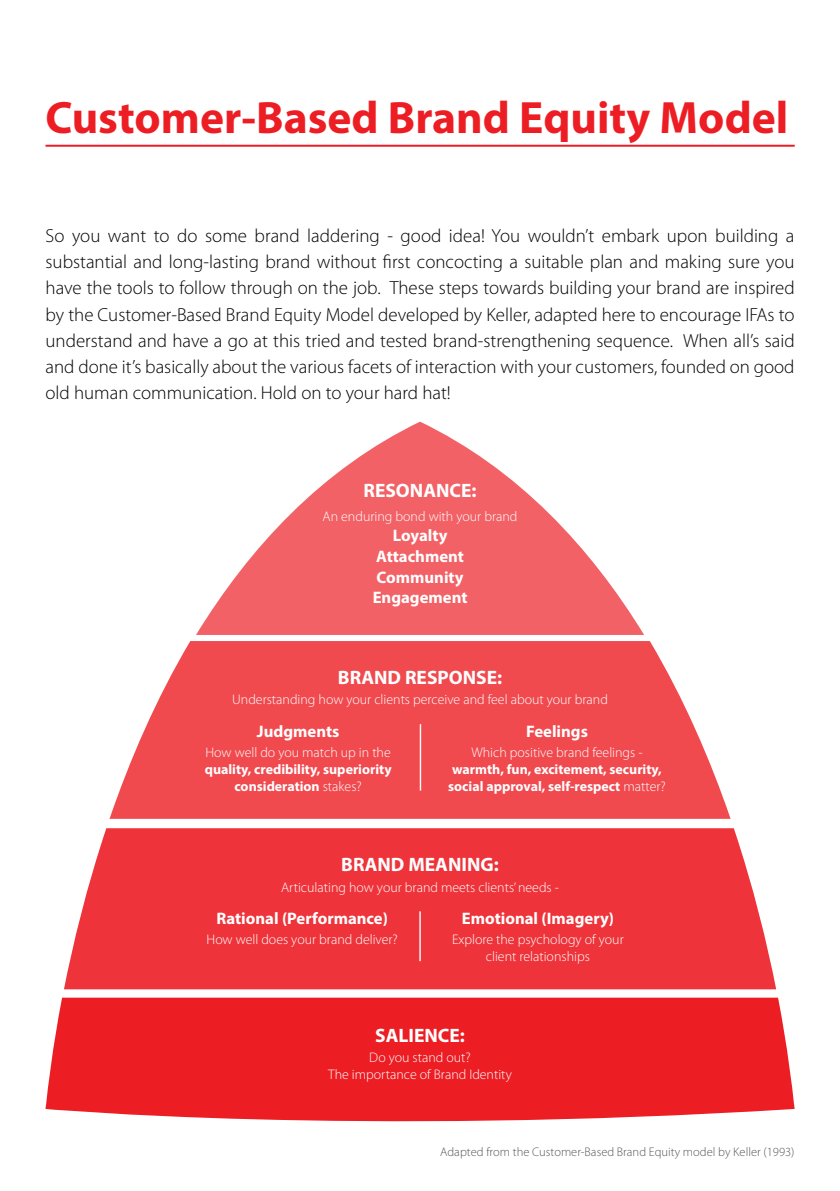
<style>
.page{position:relative;width:840px;height:1191px;background:#fff}
.page>*{position:absolute;margin:0;border:0;box-sizing:border-box;transform-origin:0 0}
.t1{font:700 45.6px "Myriad Pro";color:#ed1d24}
.t2{font:700 19.4px "Myriad Pro";color:#fff}
.t3{font:300 19px/26.2px "Myriad Pro";color:#000;text-align:justify}
.t4{font:700 16.6px/20.8px "Myriad Pro";color:#fff;text-align:center}
.t5{font:300 13.8px/16.6px "Myriad Pro";color:#fff;text-align:center}
.t6{font:700 13.8px/16.6px "Myriad Pro";color:#fff}
.t7{font:300 12.6px "Myriad Pro";color:#58595b}
.s1{font-weight:300}
</style>
<div class="page">
<hr style="left:45px;top:145px;width:749px;height:2px;background:#ed1d24">
<svg style="left:196px;top:421px;width:447px;height:214px;fill:#f26166"></svg>
<svg style="left:109px;top:641px;width:621px;height:178px;background:#f15f63"></svg>
<div style="left:45px;top:997px;width:749px;height:125px;background:#ed1d24"></div>
<div style="left:64px;top:828px;width:711px;height:161px;background:#ee343a"></div>
<hr style="left:419px;top:724px;width:2px;height:66px;background:#fff">
<hr style="left:419px;top:911px;width:1px;height:50px;background:#fff">
<h1 class="t1" style="left:45px;top:88px;width:744px">Customer-Based Brand Equity Model</h1>
<p class="t3" style="left:45px;top:223px;width:750px">So you want to do some brand laddering - good idea! You wouldn’t embark upon building a substantial and long-lasting brand without first concocting a suitable plan and making sure you have the tools to follow through on the job. These steps towards building your brand are inspired by the Customer-Based Brand Equity Model developed by Keller, adapted here to encourage IFAs to understand and have a go at this tried and tested brand-strengthening sequence. When all’s said and done it’s basically about the various facets of interaction with your customers, founded on good old human communication. Hold on to your hard hat!</p>
<p class="t2" style="left:363px;top:478px;width:114px">RESONANCE:</p>
<p class="t5" style="left:322px;top:508px;width:196px">An enduring bond with your brand</p>
<p class="t4" style="left:372px;top:524px;width:96px">Loyalty<br>Attachment<br>Community<br>Engagement</p>
<p class="t2" style="left:338px;top:664px;width:166px">BRAND RESPONSE:</p>
<p class="t5" style="left:232px;top:692px;width:377px">Understanding how your clients perceive and feel about your brand</p>
<p class="t4" style="left:525px;top:720px;width:63px">Feelings</p>
<p class="t5" style="left:471px;top:744px;width:172px">Which positive brand feelings -</p>
<p class="t6" style="left:448px;top:760px;width:219px">warmth, fun, excitement, security, social approval, self-respect <span class="s1">matter?</span></p>
<p class="t4" style="left:257px;top:720px;width:84px">Judgments</p>
<p class="t5" style="left:205px;top:744px;width:187px">How well do you match up in the</p>
<p class="t6" style="left:205px;top:760px;width:188px;text-align:center">quality, credibility, superiority consideration <span class="s1">stakes?</span></p>
<p class="t2" style="left:341px;top:852px;width:159px">BRAND MEANING:</p>
<p class="t5" style="left:281px;top:879px;width:279px">Articulating how your brand meets clients’ needs -</p>
<p class="t4" style="left:461px;top:907px;width:154px">Emotional (Imagery)</p>
<p class="t5" style="left:451px;top:931px;width:173px">Explore the psychology of your client relationships</p>
<p class="t4" style="left:216px;top:907px;width:173px">Rational (Performance)</p>
<p class="t5" style="left:206px;top:931px;width:193px">How well does your brand deliver?</p>
<p class="t2" style="left:375px;top:1022px;width:91px">SALIENCE:</p>
<p class="t5" style="left:328px;top:1049px;width:185px">Do you stand out?<br>The importance of Brand Identity</p>
<p class="t7" style="left:440px;top:1144px;width:355px">Adapted from the Customer-Based Brand Equity model by Keller (1993)</p>
</div>
